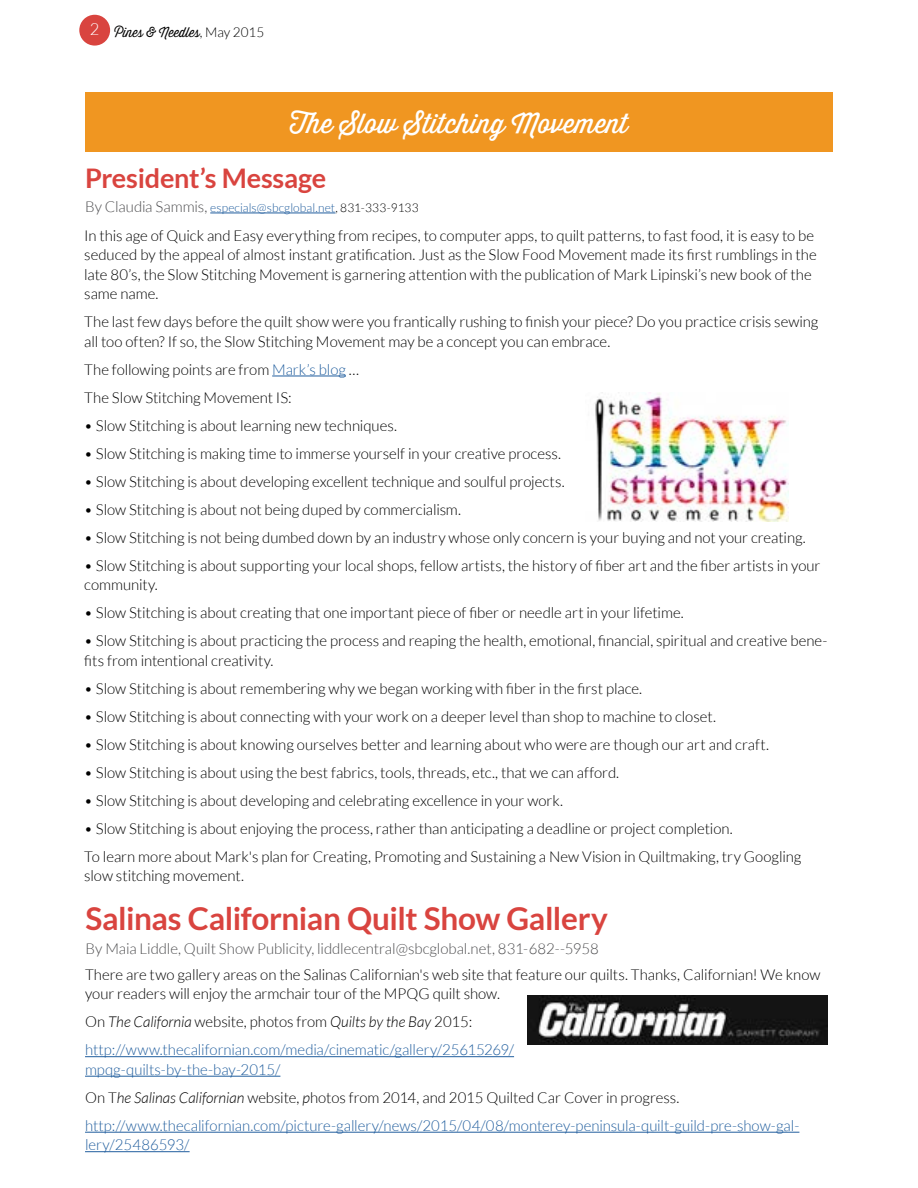
<style>
.page{position:relative;width:918px;height:1188px;background:#fff}
.page>*{position:absolute;margin:0;border:0;box-sizing:border-box;transform-origin:0 0}
.t1{font:700 31.5px "Lato";letter-spacing:-.01em;color:#d9443f}
.t2{font:27px "Thirsty Script";color:#fff}
.t3{font:700 27px "Lato";letter-spacing:-.01em;color:#d9443f}
.t4{font:300 15px/19.5px "Lato";letter-spacing:-.005em;color:#000}
.t5{font:300 15px/28px "Lato";letter-spacing:-.005em;color:#215e9e}
.t6{font:300 15px "Lato";letter-spacing:-.005em;color:#4d4d4f}
.t7{font:300 13.5px "Thirsty Script";color:#000}
.t8{font:300 12px "Lato";letter-spacing:.005em;color:#215e9e}
.s1{font-family:"Lato"}
.s2{font-size:15px;color:#4d4d4f}
.s3{color:#000}
.s4{color:#215e9e}
.s5{font-style:italic;color:#000}
</style>
<div class="page">
<div style="left:79px;top:15px;width:31px;height:31px;background:#d9443f;border-radius:50%"></div>
<hr style="left:210px;top:213px;width:125px;height:1px;background:#215e9e">
<hr style="left:272px;top:376px;width:74px;height:1px;background:#215e9e">
<div style="left:85px;top:92px;width:748px;height:60px;background:#f09621"></div>
<img style="left:595px;top:393px;width:194px;height:129px">
<hr style="left:85px;top:1056px;width:429px;height:1px;background:#215e9e">
<hr style="left:85px;top:1076px;width:195px;height:1px;background:#215e9e">
<hr style="left:85px;top:1132px;width:714px;height:1px;background:#215e9e">
<hr style="left:85px;top:1151px;width:105px;height:1px;background:#215e9e">
<img style="left:527px;top:995px;width:300px;height:49px">
<p class="t7" style="left:90px;top:23px;width:176px"><sup>2</sup> Pines &amp; Needles<span class="s1">, May 2015</span></p>
<h2 class="t2" style="left:290px;top:104px;width:340px">The Slow Stitching Movement</h2>
<h2 class="t3" style="left:85px;top:163px;width:243px">President’s Message</h2>
<p class="t8" style="left:85px;top:201px;width:335px"><span class="s2">By Claudia Sammis,</span> especials@sbcglobal.net<span class="s3">, 831-333-9133</span></p>
<p class="t4" style="left:84px;top:226px;width:734px">In this age of Quick and Easy everything from recipes, to computer apps, to quilt patterns, to fast food, it is easy to be seduced by the appeal of almost instant gratification. Just as the Slow Food Movement made its first rumblings in the late 80’s, the Slow Stitching Movement is garnering attention with the publication of Mark Lipinski’s new book of the same name.</p>
<p class="t4" style="left:84px;top:312px;width:736px">The last few days before the quilt show were you frantically rushing to finish your piece? Do you practice crisis sewing all too often? If so, the Slow Stitching Movement may be a concept you can embrace.</p>
<p class="t4" style="left:84px;top:355px;width:276px;line-height:28px">The following points are from <span class="s4">Mark’s blog</span> …<br>The Slow Stitching Movement IS:</p>
<p class="t4" style="left:84px;top:416px;width:314px">• Slow Stitching is about learning new techniques.</p>
<p class="t4" style="left:84px;top:444px;width:478px">• Slow Stitching is making time to immerse yourself in your creative process.</p>
<p class="t4" style="left:84px;top:472px;width:482px">• Slow Stitching is about developing excellent technique and soulful projects.</p>
<p class="t4" style="left:84px;top:500px;width:378px">• Slow Stitching is about not being duped by commercialism.</p>
<p class="t4" style="left:84px;top:528px;width:723px">• Slow Stitching is not being dumbed down by an industry whose only concern is your buying and not your creating.</p>
<p class="t4" style="left:84px;top:556px;width:738px">• Slow Stitching is about supporting your local shops, fellow artists, the history of fiber art and the fiber artists in your community.</p>
<p class="t4" style="left:84px;top:603px;width:601px">• Slow Stitching is about creating that one important piece of fiber or needle art in your lifetime.</p>
<p class="t4" style="left:84px;top:631px;width:745px">• Slow Stitching is about practicing the process and reaping the health, emotional, financial, spiritual and creative bene&shy;fits from intentional creativity.</p>
<p class="t4" style="left:84px;top:679px;width:559px">• Slow Stitching is about remembering why we began working with fiber in the first place.</p>
<p class="t4" style="left:84px;top:707px;width:633px">• Slow Stitching is about connecting with your work on a deeper level than shop to machine to closet.</p>
<p class="t4" style="left:84px;top:735px;width:686px">• Slow Stitching is about knowing ourselves better and learning about who were are though our art and craft.</p>
<p class="t4" style="left:84px;top:763px;width:537px">• Slow Stitching is about using the best fabrics, tools, threads, etc., that we can afford.</p>
<p class="t4" style="left:84px;top:791px;width:480px">• Slow Stitching is about developing and celebrating excellence in your work.</p>
<p class="t4" style="left:84px;top:814px;width:719px;line-height:28px">• Slow Stitching is about enjoying the process, rather than anticipating a deadline or project completion.<br>To learn more about Mark's plan for Creating, Promoting and Sustaining a New Vision in Quiltmaking, try Googling</p>
<p class="t4" style="left:84px;top:866px;width:161px">slow stitching movement.</p>
<h1 class="t1" style="left:86px;top:901px;width:524px">Salinas Californian Quilt Show Gallery</h1>
<p class="t6" style="left:86px;top:940px;width:515px">By Maia Liddle, Quilt Show Publicity, liddlecentral@sbcglobal.net, 831-682--5958</p>
<p class="t4" style="left:85px;top:965px;width:737px">There are two gallery areas on the Salinas Californian's web site that feature our quilts. Thanks, Californian! We know your readers will enjoy the armchair tour of the MPQG quilt show.</p>
<p class="t5" style="left:85px;top:1008px;width:431px"><span class="s3">On</span> <span class="s5">The California</span> <span class="s3">website, photos from</span> <span class="s5">Quilts by the Bay</span> <span class="s3">2015: </span>http://www.thecalifornian.com/media/cinematic/gallery/25615269/</p>
<p class="t5" style="left:85px;top:1056px;width:716px">mpqg-quilts-by-the-bay-2015/<br><span class="s3">On T</span><span class="s5">he Salinas Californian</span> <span class="s3">website,</span> <span class="s5">p</span><span class="s3">hotos from 2014, and 2015 Quilted Car Cover in progress. </span>http://www.thecalifornian.com/picture-gallery/news/2015/04/08/monterey-peninsula-quilt-guild-pre-show-gal-</p>
<p class="t5" style="left:85px;top:1131px;width:106px">lery/25486593/</p>
</div>
